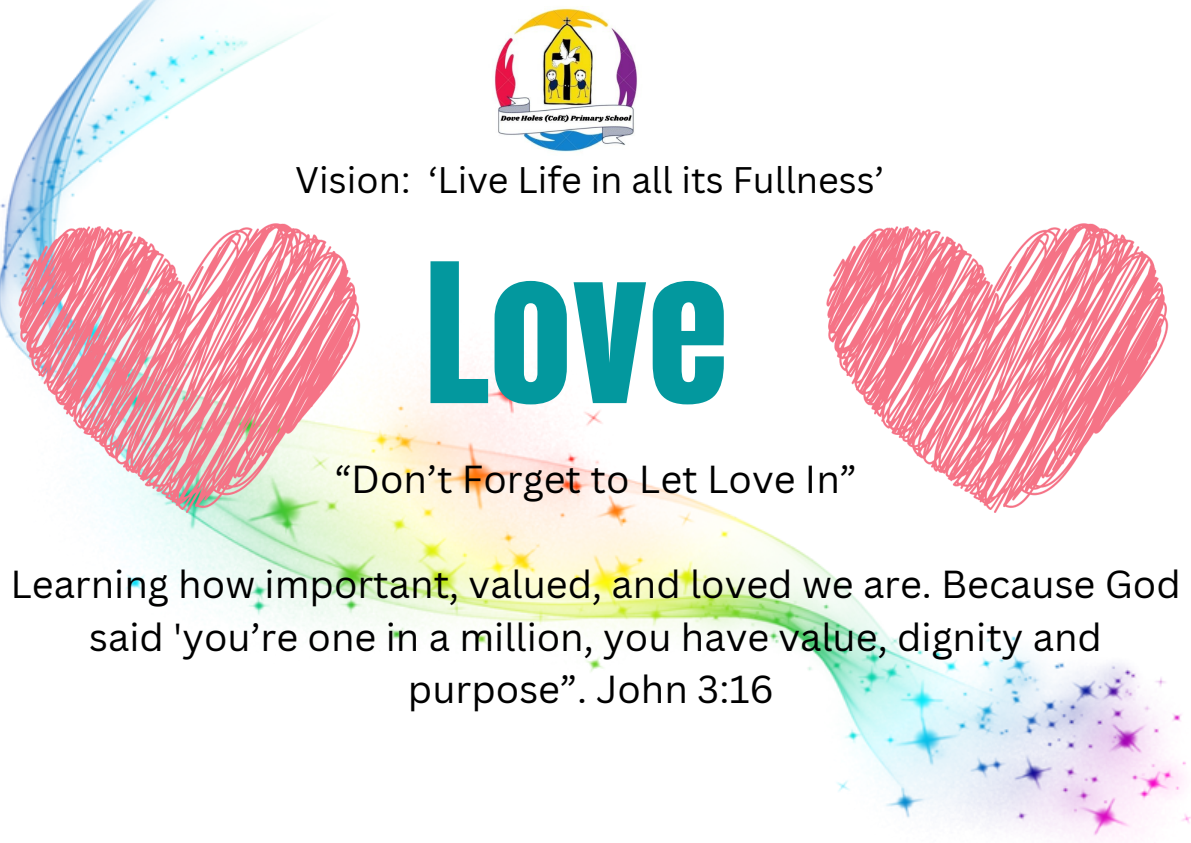
<style>
.page{position:relative;width:1191px;height:843px;background:#fff}
.page>*{position:absolute;margin:0;border:0;box-sizing:border-box;transform-origin:0 0}
.t1{font:165px "Anton";color:#03989e}
.t2{font:38px/52.5px "Canva Sans";color:#000;text-align:center}
.t3{font:36px "Canva Sans";color:#000}
</style>
<div class="page">
<img style="left:0;top:0;width:1190px;height:842px">
<img style="left:18px;top:224px;width:342px;height:288px">
<img style="left:826px;top:224px;width:342px;height:288px">
<img style="left:453px;top:0;width:225px;height:192px">
<p class="t3" style="left:295px;top:155px;width:590px">Vision: ‘Live Life in all its Fullness’</p>
<h1 class="t1" style="left:424px;top:215px;width:306px">Love</h1>
<p class="t2" style="left:334px;top:452px;width:524px">“Don’t Forget to Let Love In”</p>
<p class="t2" style="left:10px;top:557px;width:1171px">Learning how important, valued, and loved we are. Because God said 'you’re one in a million, you have value, dignity and purpose”. John 3:16</p>
</div>
